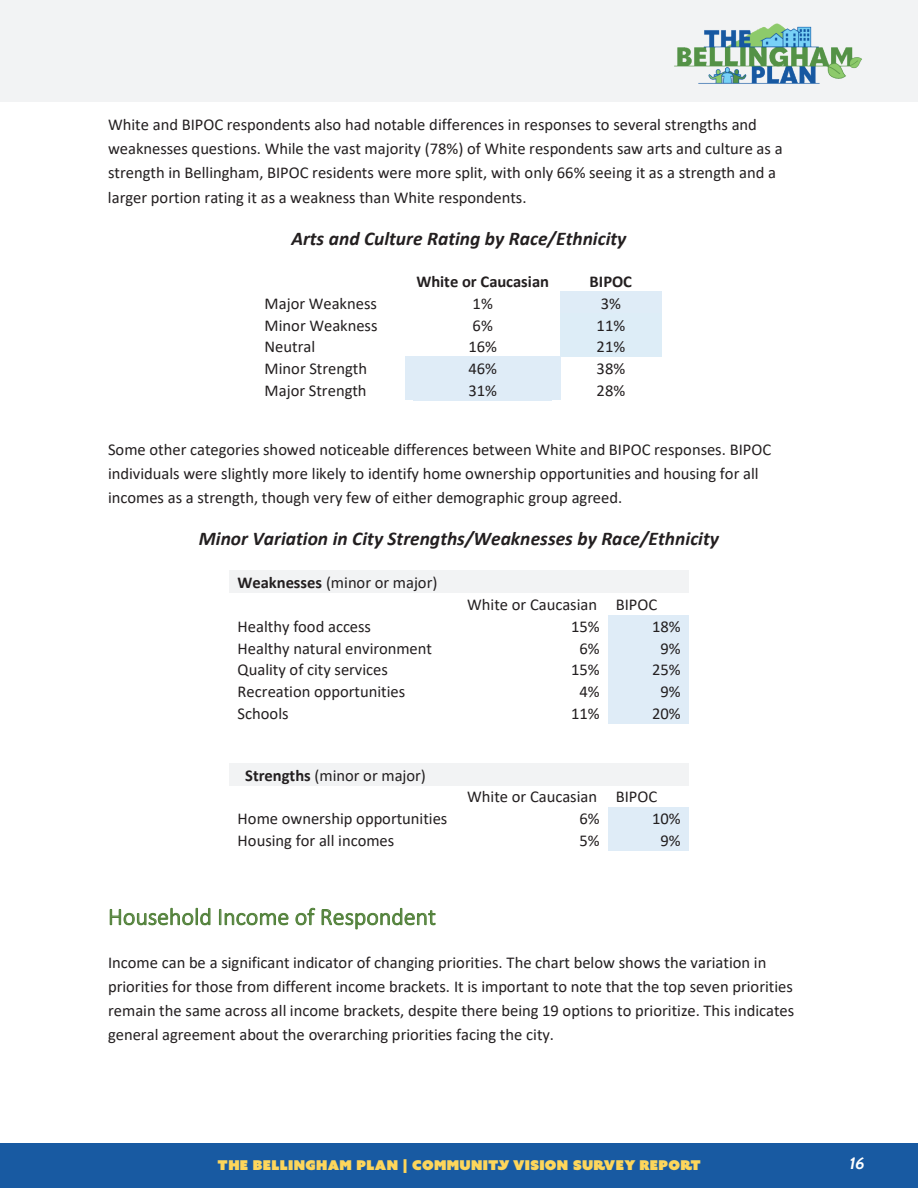
<style>
.page{position:relative;width:918px;height:1188px;background:#fff}
.page>*{position:absolute;margin:0;border:0;box-sizing:border-box;transform-origin:0 0}
.t1{font:300 24px "Calibri";color:#52813a}
.t2{font:italic 700 19.5px "Calibri";color:#231f20}
.t3{font:16.5px/24.2px "Calibri";color:#231f20}
.t4{font:700 16.5px "Calibri";color:#231f20}
.t5{font:italic 16.5px "Cabin";color:#fff}
.t6{font:13.5px "Azo Sans Uber";letter-spacing:.025em;color:#fdd65b}
.s1{font-weight:700}
</style>
<div class="page">
<div style="left:0;top:1143px;width:918px;height:45px;background:#185aa2"></div>
<div style="left:0;top:0;width:918px;height:102px;background:#f2f3f4"></div>
<img style="left:674px;top:23px;width:188px;height:61px">
<div style="left:560px;top:291px;width:102px;height:22px;background:#dfecf7"></div>
<div style="left:560px;top:313px;width:102px;height:22px;background:#ddedf7"></div>
<div style="left:560px;top:335px;width:102px;height:22px;background:#ddedf7"></div>
<div style="left:405px;top:357px;width:155px;height:21px;background:#dfecf7"></div>
<div style="left:405px;top:378px;width:155px;height:22px;background:#dfecf7"></div>
<div style="left:230px;top:570px;width:229px;height:23px;background:#f2f3f4"></div>
<div style="left:459px;top:570px;width:149px;height:23px;background:#f2f3f4"></div>
<div style="left:608px;top:570px;width:81px;height:23px;background:#f2f3f4"></div>
<div style="left:608px;top:615px;width:81px;height:22px;background:#dfecf7"></div>
<div style="left:608px;top:637px;width:81px;height:21px;background:#dfecf7"></div>
<div style="left:608px;top:658px;width:81px;height:22px;background:#dfecf7"></div>
<div style="left:608px;top:680px;width:81px;height:22px;background:#dfecf7"></div>
<div style="left:608px;top:702px;width:81px;height:22px;background:#dfecf7"></div>
<div style="left:230px;top:763px;width:229px;height:22px;background:#f2f3f4"></div>
<div style="left:459px;top:763px;width:149px;height:22px;background:#f2f3f4"></div>
<div style="left:608px;top:763px;width:81px;height:22px;background:#f2f3f4"></div>
<div style="left:608px;top:807px;width:81px;height:22px;background:#dfecf7"></div>
<div style="left:608px;top:829px;width:81px;height:21px;background:#dfecf7"></div>
<p class="t3" style="left:108px;top:112px;width:676px">White and BIPOC respondents also had notable differences in responses to several strengths and weaknesses questions. While the vast majority (78%) of White respondents saw arts and culture as a strength in Bellingham, BIPOC residents were more split, with only 66% seeing it as a strength and a larger portion rating it as a weakness than White respondents.</p>
<p class="t2" style="left:291px;top:224px;width:336px">Arts and Culture Rating by Race/Ethnicity</p>
<p class="t4" style="left:416px;top:270px;width:134px">White or Caucasian</p>
<p class="t4" style="left:590px;top:270px;width:44px">BIPOC</p>
<p class="t3" style="left:265px;top:291px;width:114px">Major Weakness</p>
<p class="t3" style="left:473px;top:291px;width:22px">1%</p>
<p class="t3" style="left:601px;top:291px;width:22px">3%</p>
<p class="t3" style="left:265px;top:313px;width:114px">Minor Weakness</p>
<p class="t3" style="left:473px;top:313px;width:22px">6%</p>
<p class="t3" style="left:597px;top:313px;width:30px">11%</p>
<p class="t3" style="left:265px;top:334px;width:52px">Neutral</p>
<p class="t3" style="left:468px;top:334px;width:30px">16%</p>
<p class="t3" style="left:597px;top:334px;width:30px">21%</p>
<p class="t3" style="left:265px;top:356px;width:104px">Minor Strength</p>
<p class="t3" style="left:468px;top:356px;width:30px">46%</p>
<p class="t3" style="left:597px;top:356px;width:30px">38%</p>
<p class="t3" style="left:265px;top:378px;width:104px">Major Strength</p>
<p class="t3" style="left:468px;top:378px;width:30px">31%</p>
<p class="t3" style="left:597px;top:378px;width:30px">28%</p>
<p class="t3" style="left:108px;top:437px;width:665px">Some other categories showed noticeable differences between White and BIPOC responses. BIPOC individuals were slightly more likely to identify home ownership opportunities and housing for all incomes as a strength, though very few of either demographic group agreed.</p>
<p class="t2" style="left:199px;top:525px;width:521px">Minor Variation in City Strengths/Weaknesses by Race/Ethnicity</p>
<p class="t3" style="left:238px;top:571px;width:201px"><span class="s1">Weaknesses</span> (minor or major)</p>
<p class="t3" style="left:467px;top:592px;width:192px">White or Caucasian BIPOC</p>
<p class="t3" style="left:238px;top:614px;width:135px">Healthy food access</p>
<p class="t3" style="left:571px;top:614px;width:30px">15%</p>
<p class="t3" style="left:652px;top:614px;width:30px">18%</p>
<p class="t3" style="left:238px;top:636px;width:196px">Healthy natural environment</p>
<p class="t3" style="left:579px;top:636px;width:22px">6%</p>
<p class="t3" style="left:660px;top:636px;width:22px">9%</p>
<p class="t3" style="left:238px;top:657px;width:152px">Quality of city services</p>
<p class="t3" style="left:571px;top:657px;width:30px">15%</p>
<p class="t3" style="left:652px;top:657px;width:30px">25%</p>
<p class="t3" style="left:238px;top:679px;width:169px">Recreation opportunities</p>
<p class="t3" style="left:579px;top:679px;width:22px">4%</p>
<p class="t3" style="left:660px;top:679px;width:22px">9%</p>
<p class="t3" style="left:238px;top:701px;width:53px">Schools</p>
<p class="t3" style="left:571px;top:701px;width:30px">11%</p>
<p class="t3" style="left:652px;top:701px;width:30px">20%</p>
<p class="t3" style="left:245px;top:763px;width:182px"><span class="s1">Strengths</span> (minor or major)</p>
<p class="t3" style="left:467px;top:784px;width:192px">White or Caucasian BIPOC</p>
<p class="t3" style="left:238px;top:806px;width:211px">Home ownership opportunities</p>
<p class="t3" style="left:579px;top:806px;width:22px">6%</p>
<p class="t3" style="left:652px;top:806px;width:30px">10%</p>
<p class="t3" style="left:238px;top:828px;width:158px">Housing for all incomes</p>
<p class="t3" style="left:579px;top:828px;width:22px">5%</p>
<p class="t3" style="left:660px;top:828px;width:22px">9%</p>
<h1 class="t1" style="left:108px;top:902px;width:329px">Household Income of Respondent</h1>
<p class="t3" style="left:108px;top:950px;width:688px">Income can be a significant indicator of changing priorities. The chart below shows the variation in priorities for those from different income brackets. It is important to note that the top seven priorities remain the same across all income brackets, despite there being 19 options to prioritize. This indicates general agreement about the overarching priorities facing the city.</p>
<p class="t6" style="left:218px;top:1156px;width:485px">THE BELLINGHAM PLAN | COMMUNITY VISION SURVEY REPORT</p>
<p class="t5" style="left:850px;top:1151px;width:17px">16</p>
</div>
